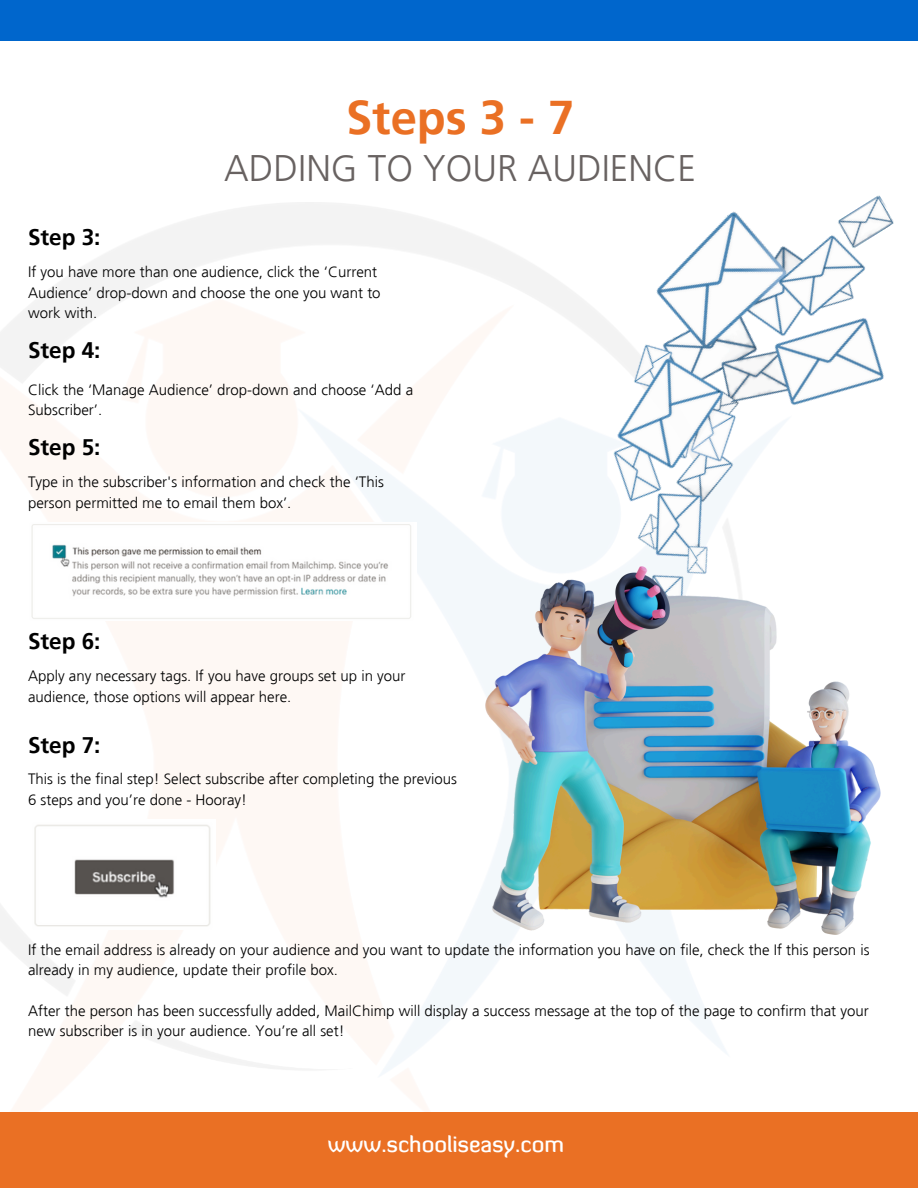
<style>
.page{position:relative;width:918px;height:1188px;background:#fff}
.page>*{position:absolute;margin:0;border:0;box-sizing:border-box;transform-origin:0 0}
.t1{font:700 47.25px "Frutiger";color:#ea7024}
.t2{font:300 36.9px "Frutiger";color:#686261}
.t3{font:700 22.5px "Frutiger";color:#000}
.t4{font:500 22.5px "Diavlo";color:#fff}
.t5{font:300 15px/20.5px "Frutiger";color:#000}
</style>
<div class="page">
<img style="left:0;top:203px;width:889px;height:910px">
<img style="left:492px;top:195px;width:402px;height:436px">
<div style="left:0;top:0;width:918px;height:41px;background:#06c"></div>
<div style="left:0;top:1113px;width:918px;height:75px;background:#ea7024"></div>
<img style="left:28px;top:522px;width:388px;height:98px">
<img style="left:28px;top:819px;width:188px;height:111px">
<img style="left:485px;top:567px;width:395px;height:367px">
<h3 class="t1" style="left:346px;top:90px;width:230px">Steps 3 - 7</h3>
<p class="t2" style="left:224px;top:154px;width:473px">ADDING TO YOUR AUDIENCE</p>
<p class="t3" style="left:28px;top:224px;width:74px">Step 3:</p>
<p class="t5" style="left:28px;top:263px;width:354px">If you have more than one audience, click the ‘Current<br>Audience’ drop-down and choose the one you want to work with.</p>
<h3 class="t3" style="left:28px;top:337px;width:74px">Step 4:</h3>
<p class="t5" style="left:28px;top:380px;width:387px">Click the ‘Manage Audience’ drop-down and choose ‘Add a<br>Subscriber’.</p>
<h3 class="t3" style="left:28px;top:434px;width:74px">Step 5:</h3>
<p class="t5" style="left:28px;top:473px;width:357px">Type in the subscriber's information and check the ‘This person permitted me to email them box’.</p>
<p class="t3" style="left:28px;top:628px;width:74px">Step 6:</p>
<p class="t5" style="left:28px;top:667px;width:379px">Apply any necessary tags. If you have groups set up in your audience, those options will appear here.</p>
<p class="t3" style="left:28px;top:732px;width:74px">Step 7:</p>
<p class="t5" style="left:28px;top:770px;width:430px">This is the final step! Select subscribe after completing the previous<br>6 steps and you’re done - Hooray!</p>
<p class="t5" style="left:28px;top:941px;width:843px">If the email address is already on your audience and you want to update the information you have on file, check the If this person is already in my audience, update their profile box.</p>
<h3 class="t5" style="left:28px;top:1002px;width:842px">After the person has been successfully added, MailChimp will display a success message at the top of the page to confirm that your new subscriber is in your audience. You’re all set!</h3>
<h3 class="t4" style="left:328px;top:1136px;width:238px">www.schooliseasy.com</h3>
</div>
